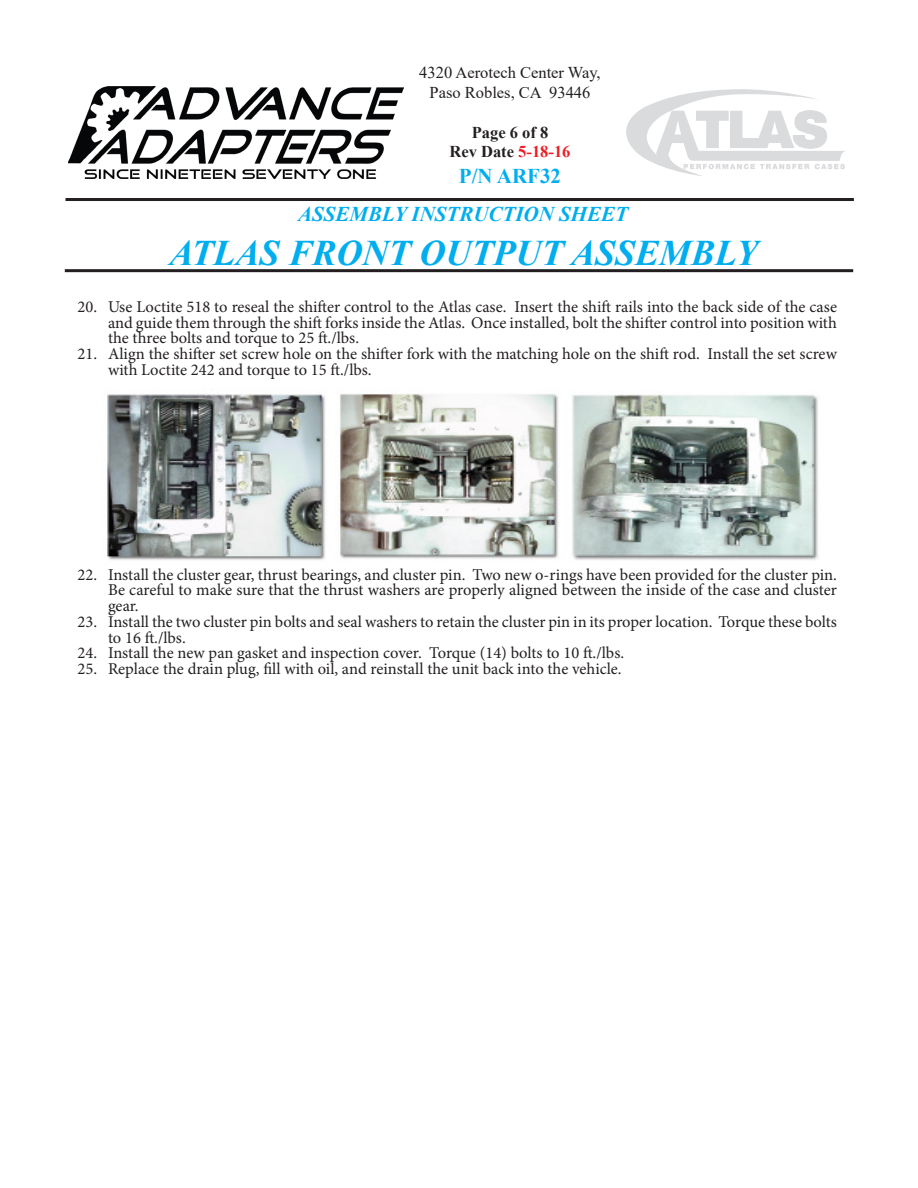
<style>
.page{position:relative;width:918px;height:1188px;background:#fff}
.page>*{position:absolute;margin:0;border:0;box-sizing:border-box;transform-origin:0 0}
.t1{font:italic 700 36px "Times New Roman";color:#00aeef}
.t2{font:italic 700 21px "Times New Roman";color:#00aeef}
.t3{font:700 21px "Times New Roman";color:#00aeef}
.t4{font:16.5px/15.8px "Minion Pro";color:#231f20;text-align:justify}
.t5{font:16.5px/19.8px "Times New Roman";color:#231f20;text-align:center}
.t6{font:700 16.5px "Times New Roman";color:#231f20}
.s1{color:#ee1d23}
</style>
<div class="page">
<hr style="left:65px;top:269px;width:788px;height:3px;background:#231f20">
<img style="left:107px;top:394px;width:219px;height:166px">
<img style="left:339px;top:394px;width:220px;height:165px">
<img style="left:572px;top:394px;width:246px;height:166px">
<hr style="left:65px;top:198px;width:789px;height:3px;background:#231f20">
<img style="left:68px;top:87px;width:336px;height:91px">
<svg style="left:626px;top:89px;width:219px;height:87px"></svg>
<p class="t5" style="left:419px;top:62px;width:183px">4320 Aerotech Center Way,<br>Paso Robles, CA 93446</p>
<p class="t6" style="left:472px;top:120px;width:78px">Page 6 of 8</p>
<p class="t6" style="left:450px;top:140px;width:122px">Rev Date <span class="s1">5-18-16</span></p>
<p class="t3" style="left:459px;top:160px;width:104px">P/N ARF32</p>
<p class="t2" style="left:298px;top:200px;width:331px">ASSEMBLY INSTRUCTION SHEET</p>
<p class="t1" style="left:170px;top:227px;width:590px">ATLAS FRONT OUTPUT ASSEMBLY</p>
<p class="t4" style="left:108px;top:299px;width:731px;text-indent:-30px">20. Use Loctite 518 to reseal the shifter control to the Atlas case. Insert the shift rails into the back side of the case and guide them through the shift forks inside the Atlas. Once installed, bolt the shifter control into position with the three bolts and torque to 25 ft./lbs.</p>
<p class="t4" style="left:108px;top:346px;width:731px;text-indent:-30px">21. Align the shifter set screw hole on the shifter fork with the matching hole on the shift rod. Install the set screw with Loctite 242 and torque to 15 ft./lbs.</p>
<p class="t4" style="left:108px;top:567px;width:731px;text-indent:-30px">22. Install the cluster gear, thrust bearings, and cluster pin. Two new o-rings have been provided for the cluster pin.<br>Be careful to make sure that the thrust washers are properly aligned between the inside of the case and cluster gear.</p>
<p class="t4" style="left:108px;top:614px;width:731px;text-indent:-30px">23. Install the two cluster pin bolts and seal washers to retain the cluster pin in its proper location. Torque these bolts to 16 ft./lbs.</p>
<p class="t4" style="left:78px;top:645px;width:548px">24. Install the new pan gasket and inspection cover. Torque (14) bolts to 10 ft./lbs.</p>
<p class="t4" style="left:78px;top:661px;width:545px">25. Replace the drain plug, fill with oil, and reinstall the unit back into the vehicle.</p>
</div>
